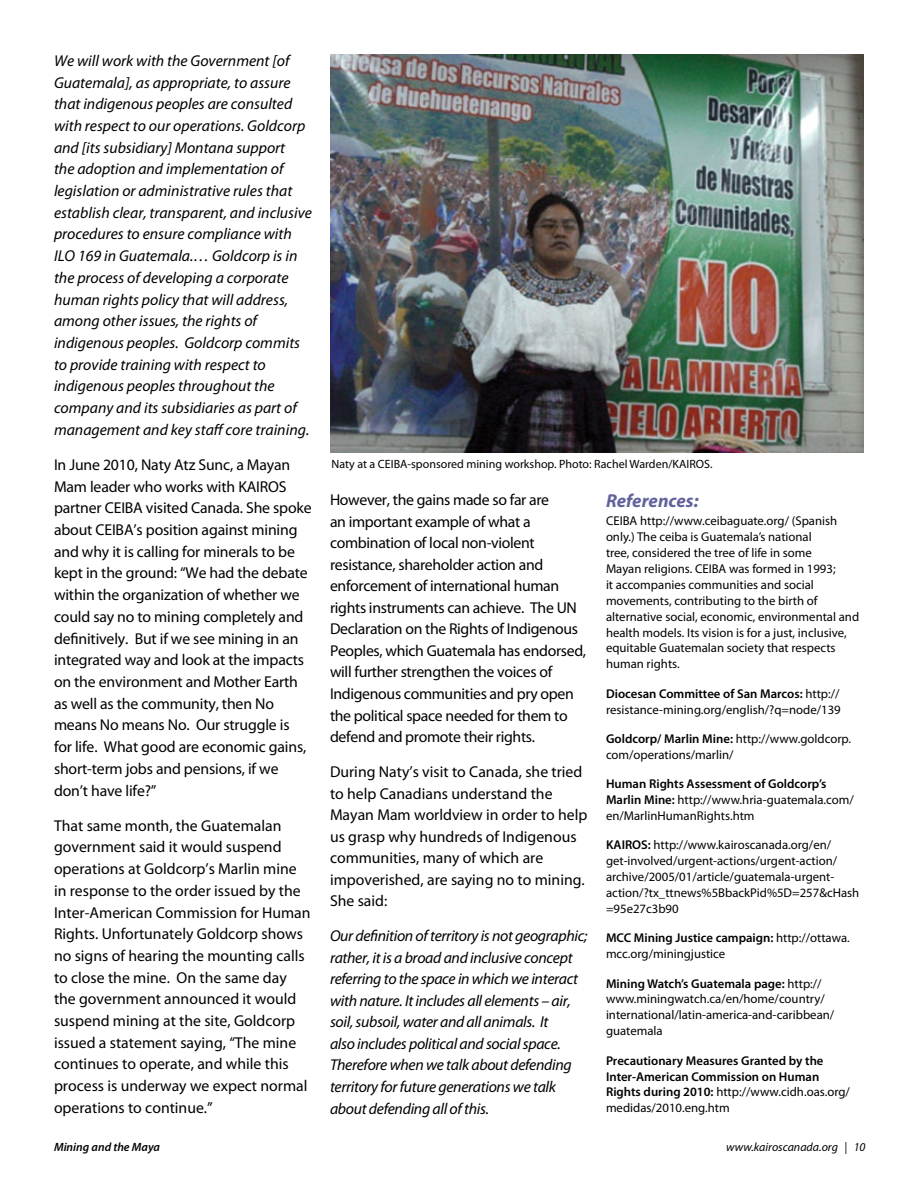
<style>
.page{position:relative;width:918px;height:1188px;background:#fff}
.page>*{position:absolute;margin:0;border:0;box-sizing:border-box;transform-origin:0 0}
.t1{font:italic 700 18.75px "Myriad Pro";color:#62629c}
.t2{font:15.75px/21.8px "Myriad Pro";letter-spacing:-.01em;color:#000}
.t3{font:italic 15.75px/21.8px "Myriad Pro";color:#000}
.t4{font:italic 15.75px/21.6px "Myriad Pro";letter-spacing:-.02em;color:#000}
.t5{font:12.75px/15.9px "Myriad Pro";color:#000}
.t6{font:600 12.75px/15.9px "Myriad Pro";color:#000}
.t7{font:12px "Myriad Pro";color:#000}
.t8{font:italic 12px "Myriad Pro";color:#000}
.t9{font:italic 600 12px "Myriad Pro";color:#000}
.s1{font-weight:600}
.s2{font-weight:400}
</style>
<div class="page">
<img style="left:331px;top:54px;width:533px;height:398px">
<p class="t3" style="left:54px;top:49px;width:260px">We will work with the Government [of Guatemala], as appropriate, to assure that indigenous peoples are consulted with respect to our operations. Goldcorp and [its subsidiary] Montana support<br>the adoption and implementation of legislation or administrative rules that establish clear, transparent, and inclusive procedures to ensure compliance with ILO 169 in Guatemala.… Goldcorp is in the process of developing a corporate human rights policy that will address, among other issues, the rights of indigenous peoples. Goldcorp commits to provide training with respect to indigenous peoples throughout the company and its subsidiaries as part of management and key staff core training.</p>
<p class="t2" style="left:54px;top:454px;width:259px">In June 2010, Naty Atz Sunc, a Mayan Mam leader who works with KAIROS partner CEIBA visited Canada. She spoke about CEIBA’s position against mining and why it is calling for minerals to be kept in the ground: “We had the debate within the organization of whether we could say no to mining completely and definitively. But if we see mining in an integrated way and look at the impacts on the environment and Mother Earth as well as the community, then No means No means No. Our struggle is<br>for life. What good are economic gains, short-term jobs and pensions, if we don’t have life?”</p>
<p class="t2" style="left:54px;top:814px;width:258px">That same month, the Guatemalan government said it would suspend operations at Goldcorp’s Marlin mine in response to the order issued by the Inter-American Commission for Human Rights. Unfortunately Goldcorp shows no signs of hearing the mounting calls to close the mine. On the same day the government announced it would suspend mining at the site, Goldcorp issued a statement saying, “The mine continues to operate, and while this process is underway we expect normal operations to continue.”</p>
<p class="t7" style="left:331px;top:457px;width:383px">Naty at a CEIBA-sponsored mining workshop. Photo: Rachel Warden/KAIROS.</p>
<p class="t2" style="left:330px;top:489px;width:258px">However, the gains made so far are<br>an important example of what a combination of local non-violent resistance, shareholder action and enforcement of international human rights instruments can achieve. The UN Declaration on the Rights of Indigenous Peoples, which Guatemala has endorsed, will further strengthen the voices of Indigenous communities and pry open the political space needed for them to defend and promote their rights.</p>
<p class="t2" style="left:330px;top:761px;width:259px">During Naty’s visit to Canada, she tried to help Canadians understand the<br>Mayan Mam worldview in order to help us grasp why hundreds of Indigenous communities, many of which are impoverished, are saying no to mining.<br>She said:</p>
<p class="t4" style="left:330px;top:925px;width:259px">Our definition of territory is not geographic; rather, it is a broad and inclusive concept referring to the space in which we interact with nature. It includes all elements – air, soil, subsoil, water and all animals. It<br>also includes political and social space.<br>Therefore when we talk about defending territory for future generations we talk about defending all of this.</p>
<p class="t1" style="left:606px;top:488px;width:94px">References:</p>
<p class="t5" style="left:606px;top:513px;width:255px">CEIBA http://www.ceibaguate.org/ (Spanish only.) The ceiba is Guatemala’s national<br>tree, considered the tree of life in some<br>Mayan religions. CEIBA was formed in 1993;<br>it accompanies communities and social movements, contributing to the birth of alternative social, economic, environmental and health models. Its vision is for a just, inclusive, equitable Guatemalan society that respects human rights.</p>
<p class="t5" style="left:606px;top:685px;width:236px"><span class="s1">Diocesan Committee of San Marcos:</span> http:// resistance-mining.org/english/?q=node/139</p>
<p class="t5" style="left:606px;top:731px;width:247px"><span class="s1">Goldcorp/ Marlin Mine:</span> http://www.goldcorp. com/operations/marlin/</p>
<p class="t5" style="left:606px;top:776px;width:249px"><span class="s1">Human Rights Assessment of Goldcorp’s<br>Marlin Mine:</span> http://www.hria-guatemala.com/ en/MarlinHumanRights.htm</p>
<p class="t5" style="left:606px;top:837px;width:255px"><span class="s1">KAIROS:</span> http://www.kairoscanada.org/en/ get-involved/urgent-actions/urgent-action/ archive/2005/01/article/guatemala-urgent&shy;action/?tx_ttnews%5BbackPid%5D=257&amp;cHash =95e27c3b90</p>
<p class="t5" style="left:606px;top:930px;width:245px"><span class="s1">MCC Mining Justice campaign:</span> http://ottawa. mcc.org/miningjustice</p>
<p class="t5" style="left:606px;top:975px;width:230px"><span class="s1">Mining Watch’s Guatemala page:</span> http:// www.miningwatch.ca/en/home/country/ international/latin-america-and-caribbean/ guatemala</p>
<p class="t6" style="left:606px;top:1052px;width:245px">Precautionary Measures Granted by the Inter-American Commission on Human Rights during 2010: <span class="s2">http://www.cidh.oas.org/ medidas/2010.eng.htm</span></p>
<p class="t9" style="left:54px;top:1139px;width:107px">Mining and the Maya</p>
<p class="t8" style="left:726px;top:1139px;width:141px">www.kairoscanada.org | 10</p>
</div>
